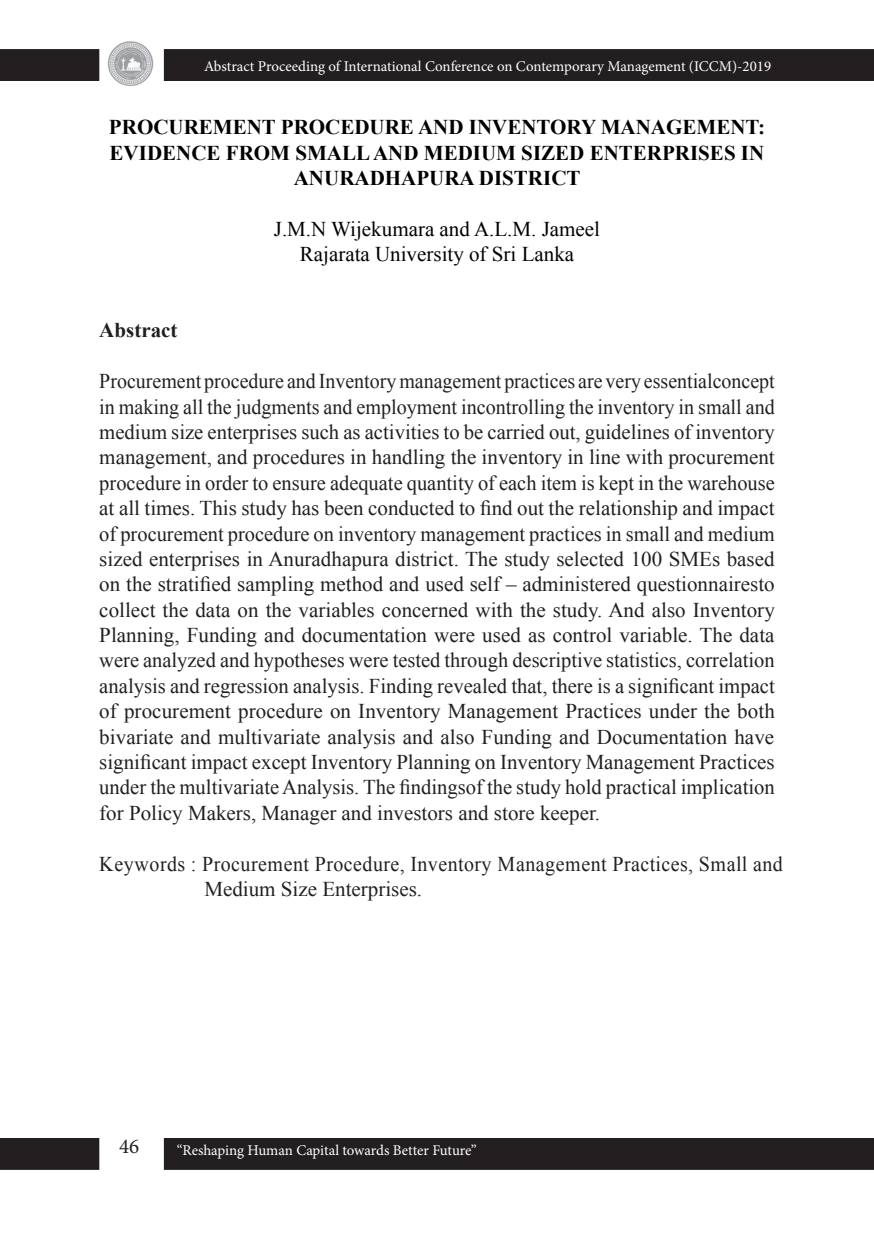
<style>
.page{position:relative;width:874px;height:1241px;background:#fff}
.page>*{position:absolute;margin:0;border:0;box-sizing:border-box;transform-origin:0 0}
.t1{font:21px/25.4px "Times New Roman";color:#231f20;text-align:justify;scale:.95 1}
.t2{font:700 21px/25.4px "Times New Roman";color:#000;text-align:center}
.t3{font:21px/25.4px "Times New Roman";letter-spacing:.025em;color:#231f20;scale:.95 1}
.t4{font:21px "Times New Roman";color:#000}
.t5{font:700 21px "Times New Roman";color:#231f20}
.t6{font:21px "Minion Pro";color:#231f20}
.t7{font:14.88px "Minion Pro";letter-spacing:-.005em;color:#fff}
</style>
<div class="page">
<div style="left:165px;top:1138px;width:707px;height:30px;background:#231f20"></div>
<div style="left:164px;top:1137px;width:709px;height:32px;border:2px solid #231f20"></div>
<svg style="left:873px;top:1138px;width:1px;height:31px"></svg>
<div style="left:1px;top:1138px;width:97px;height:30px;background:#231f20"></div>
<div style="left:0;top:1137px;width:99px;height:32px;border:2px solid #231f20"></div>
<div style="left:165px;top:50px;width:707px;height:30px;background:#231f20"></div>
<div style="left:164px;top:49px;width:709px;height:32px;border:2px solid #231f20"></div>
<svg style="left:873px;top:49px;width:1px;height:32px"></svg>
<div style="left:1px;top:50px;width:97px;height:30px;background:#231f20"></div>
<div style="left:0;top:49px;width:99px;height:32px;border:2px solid #231f20"></div>
<img style="left:108px;top:41px;width:46px;height:45px">
<p class="t7" style="left:204px;top:57px;width:568px">Abstract Proceeding of International Conference on Contemporary Management (ICCM)-2019</p>
<p class="t2" style="left:109px;top:114px;width:657px">PROCUREMENT PROCEDURE AND INVENTORY MANAGEMENT:<br>EVIDENCE FROM SMALL AND MEDIUM SIZED ENTERPRISES IN<br>ANURADHAPURA DISTRICT</p>
<p class="t4" style="left:274px;top:214px;width:327px">J.M.N Wijekumara and A.L.M. Jameel</p>
<p class="t4" style="left:299px;top:240px;width:276px">Rajarata University of Sri Lanka</p>
<p class="t5" style="left:99px;top:316px;width:80px">Abstract</p>
<p class="t1" style="left:99px;top:368px;width:712px">Procurement procedure and Inventory management practices are very essentialconcept in making all the judgments and employment incontrolling the inventory in small and medium size enterprises such as activities to be carried out, guidelines of inventory management, and procedures in handling the inventory in line with procurement procedure in order to ensure adequate quantity of each item is kept in the warehouse at all times. This study has been conducted to find out the relationship and impact of procurement procedure on inventory management practices in small and medium sized enterprises in Anuradhapura district. The study selected 100 SMEs based on the stratified sampling method and used self – administered questionnairesto collect the data on the variables concerned with the study. And also Inventory Planning, Funding and documentation were used as control variable. The data were analyzed and hypotheses were tested through descriptive statistics, correlation analysis and regression analysis. Finding revealed that, there is a significant impact of procurement procedure on Inventory Management Practices under the both bivariate and multivariate analysis and also Funding and Documentation have significant impact except Inventory Planning on Inventory Management Practices under the multivariate Analysis. The findingsof the study hold practical implication for Policy Makers, Manager and investors and store keeper.</p>
<p class="t3" style="left:204px;top:850px;width:610px;text-indent:-105px">Keywords : Procurement Procedure, Inventory Management Practices, Small and<br>Medium Size Enterprises.</p>
<p class="t6" style="left:119px;top:1132px;width:22px">46</p>
<p class="t7" style="left:176px;top:1140px;width:301px">“Reshaping Human Capital towards Better Future”</p>
</div>
